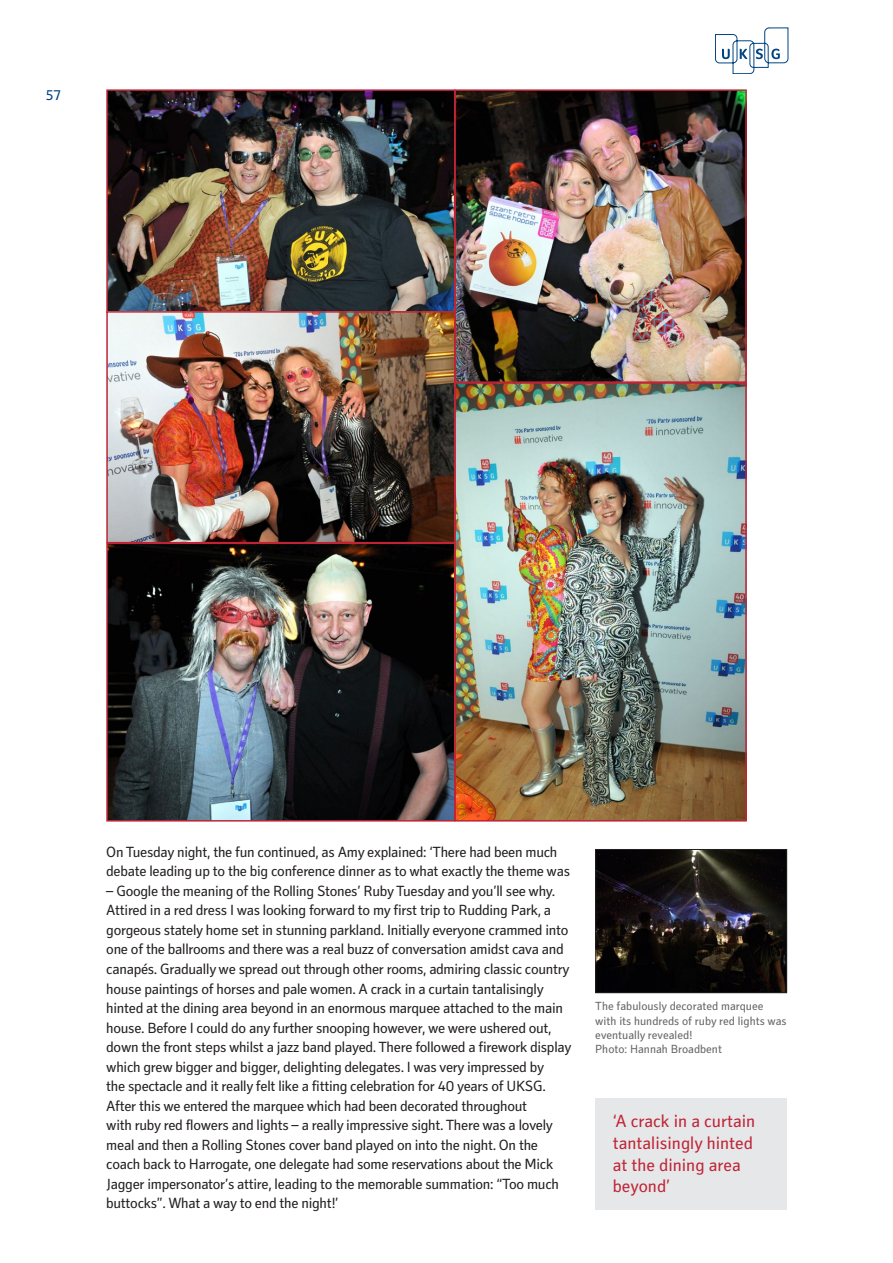
<style>
.page{position:relative;width:893px;height:1263px;background:#fff}
.page>*{position:absolute;margin:0;border:0;box-sizing:border-box;transform-origin:0 0}
.Stand_out_quote{font:18px/21.6px "Secca Std";color:#bf2436}
.Body{font:15px/19.5px "Secca Std";letter-spacing:-.02em;color:#231f20}
.t1{font:15px "Secca Std";color:#014081}
.t2{font:12px/14.4px "Secca Std";color:#636366}
</style>
<div class="page">
<svg style="left:715px;top:28px;width:73px;height:46px"></svg>
<img style="left:109px;top:92px;width:343px;height:218px">
<div style="left:106px;top:89px;width:349px;height:224px;border:2px solid #bf2436"></div>
<img style="left:109px;top:314px;width:343px;height:226px">
<div style="left:106px;top:311px;width:349px;height:232px;border:2px solid #bf2436"></div>
<img style="left:109px;top:545px;width:343px;height:273px">
<div style="left:106px;top:542px;width:349px;height:279px;border:2px solid #bf2436"></div>
<img style="left:457px;top:92px;width:287px;height:288px">
<div style="left:454px;top:89px;width:293px;height:294px;border:2px solid #bf2436"></div>
<img style="left:457px;top:385px;width:287px;height:433px">
<div style="left:454px;top:382px;width:293px;height:439px;border:2px solid #bf2436"></div>
<img style="left:597px;top:851px;width:188px;height:140px">
<div style="left:595px;top:849px;width:192px;height:144px;border:1px solid #231f20"></div>
<div style="left:596px;top:1098px;width:191px;height:111px;background:#e6e7e9"></div>
<p class="t1" style="left:46px;top:87px;width:16px">57</p>
<p class="Body" style="left:106px;top:843px;width:465px">On Tuesday night, the fun continued, as Amy explained: ‘There had been much debate leading up to the big conference dinner as to what exactly the theme was</p>
<p class="Body" style="left:106px;top:882px;width:467px">– Google the meaning of the Rolling Stones’ Ruby Tuesday and you’ll see why.<br>Attired in a red dress I was looking forward to my first trip to Rudding Park, a gorgeous stately home set in stunning parkland. Initially everyone crammed into one of the ballrooms and there was a real buzz of conversation amidst cava and canapés. Gradually we spread out through other rooms, admiring classic country house paintings of horses and pale women. A crack in a curtain tantalisingly hinted at the dining area beyond in an enormous marquee attached to the main house. Before I could do any further snooping however, we were ushered out, down the front steps whilst a jazz band played. There followed a firework display which grew bigger and bigger, delighting delegates. I was very impressed by<br>the spectacle and it really felt like a fitting celebration for 40 years of UKSG.<br>After this we entered the marquee which had been decorated throughout<br>with ruby red flowers and lights – a really impressive sight. There was a lovely meal and then a Rolling Stones cover band played on into the night. On the coach back to Harrogate, one delegate had some reservations about the Mick Jagger impersonator’s attire, leading to the memorable summation: “Too much buttocks”. What a way to end the night!’</p>
<p class="t2" style="left:595px;top:999px;width:193px">The fabulously decorated marquee with its hundreds of ruby red lights was eventually revealed!</p>
<p class="t2" style="left:595px;top:1042px;width:128px">Photo: Hannah Broadbent</p>
<p class="Stand_out_quote" style="left:613px;top:1111px;width:144px">‘A crack in a curtain tantalisingly hinted at the dining area beyond’</p>
</div>
